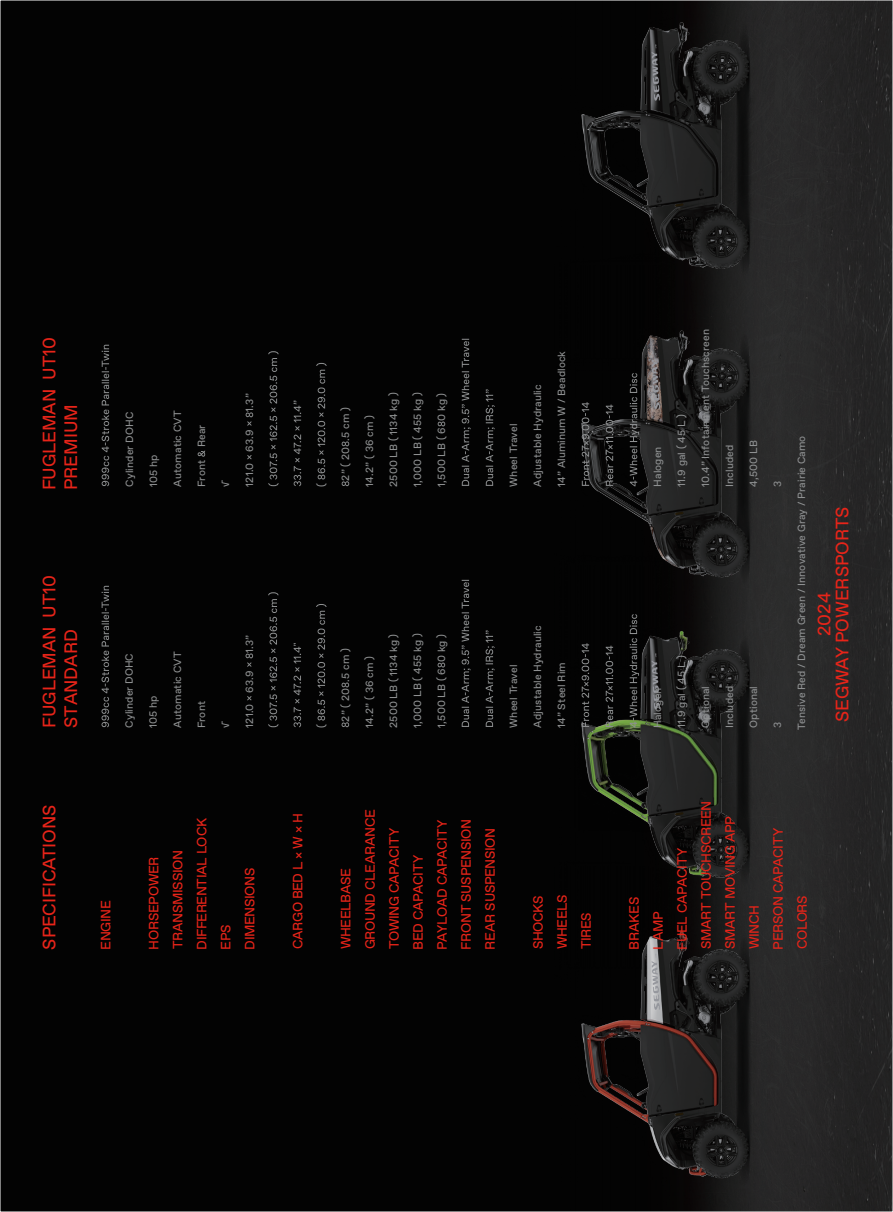
<style>
.page{position:relative;width:893px;height:1212px;background:#fff}
.page>*{position:absolute;margin:0;border:0;box-sizing:border-box;transform-origin:0 0}
.t1{font:18px/21.6px "ABC Favorit";color:#e72419}
.t2{font:13.5px/24px "ABC Favorit";letter-spacing:-.025em;color:#e72419}
.t3{font:10.5px "ABC Favorit";letter-spacing:.01em;color:#8e9091}
</style>
<div class="page">
<img style="left:2px;top:2px;width:889px;height:1208px">
<img style="left:539px;top:2px;width:241px;height:1208px">
<svg style="left:102px;top:586px;width:7px;height:141px"></svg>
<svg style="left:247px;top:696px;width:5px;height:4px"></svg>
<svg style="left:246px;top:653px;width:7px;height:14px"></svg>
<svg style="left:268px;top:592px;width:11px;height:135px"></svg>
<svg style="left:294px;top:643px;width:7px;height:84px"></svg>
<svg style="left:316px;top:604px;width:11px;height:116px"></svg>
<svg style="left:342px;top:722px;width:7px;height:5px"></svg>
<svg style="left:342px;top:682px;width:7px;height:5px"></svg>
<svg style="left:438px;top:662px;width:7px;height:5px"></svg>
<svg style="left:462px;top:580px;width:8px;height:147px"></svg>
<svg style="left:486px;top:630px;width:8px;height:97px"></svg>
<svg style="left:582px;top:643px;width:7px;height:84px"></svg>
<svg style="left:606px;top:646px;width:7px;height:81px"></svg>
<svg style="left:630px;top:614px;width:9px;height:113px"></svg>
<svg style="left:102px;top:345px;width:7px;height:141px"></svg>
<svg style="left:198px;top:450px;width:7px;height:7px"></svg>
<svg style="left:247px;top:455px;width:5px;height:4px"></svg>
<svg style="left:246px;top:412px;width:7px;height:14px"></svg>
<svg style="left:268px;top:351px;width:11px;height:135px"></svg>
<svg style="left:294px;top:406px;width:7px;height:80px"></svg>
<svg style="left:316px;top:363px;width:11px;height:116px"></svg>
<svg style="left:342px;top:481px;width:7px;height:5px"></svg>
<svg style="left:342px;top:441px;width:7px;height:5px"></svg>
<svg style="left:438px;top:421px;width:7px;height:5px"></svg>
<svg style="left:462px;top:339px;width:9px;height:147px"></svg>
<svg style="left:486px;top:389px;width:9px;height:97px"></svg>
<svg style="left:582px;top:402px;width:7px;height:84px"></svg>
<svg style="left:606px;top:404px;width:7px;height:82px"></svg>
<svg style="left:630px;top:373px;width:9px;height:113px"></svg>
<h1 class="t1" style="left:39px;top:490px;width:155px;rotate:-90deg">FUGLEMAN UT10<br>PREMIUM</h1>
<p class="t3" style="left:123px;top:487px;width:76px;rotate:-90deg">Cylinder DOHC</p>
<p class="t3" style="left:147px;top:487px;width:34px;rotate:-90deg">105 hp</p>
<p class="t3" style="left:171px;top:487px;width:78px;rotate:-90deg">Automatic CVT</p>
<p class="t3" style="left:195px;top:487px;width:64px;rotate:-90deg">Front Rear</p>
<p class="t3" style="left:219px;top:487px;width:9px;rotate:-90deg">√</p>
<p class="t3" style="left:243px;top:412px;width:20px;rotate:-90deg">1.3”</p>
<p class="t3" style="left:291px;top:405px;width:6px;rotate:-90deg">”</p>
<p class="t3" style="left:243px;top:487px;width:59px;rotate:-90deg">121.0 63.9</p>
<p class="t3" style="left:315px;top:487px;width:5px;rotate:-90deg">(</p>
<p class="t3" style="left:339px;top:481px;width:75px;rotate:-90deg">2” ( 20 .5 cm )</p>
<p class="t3" style="left:363px;top:487px;width:73px;rotate:-90deg">14.2” ( 36 cm )</p>
<p class="t3" style="left:387px;top:487px;width:96px;rotate:-90deg">2500 LB ( 1134 kg )</p>
<p class="t3" style="left:411px;top:487px;width:96px;rotate:-90deg">1,000 LB ( 455 kg )</p>
<p class="t3" style="left:435px;top:487px;width:95px;rotate:-90deg">1,500 LB ( 6 0 kg )</p>
<p class="t3" style="left:507px;top:487px;width:64px;rotate:-90deg">Wheel Travel</p>
<p class="t3" style="left:531px;top:486px;width:103px;rotate:-90deg">Adjustable Hydraulic</p>
<p class="t3" style="left:555px;top:487px;width:137px;rotate:-90deg">14” Aluminum W / Beadlock</p>
<h1 class="t1" style="left:39px;top:728px;width:155px;rotate:-90deg">FUGLEMAN UT10<br>STANDARD</h1>
<p class="t3" style="left:123px;top:728px;width:76px;rotate:-90deg">Cylinder DOHC</p>
<p class="t3" style="left:147px;top:728px;width:34px;rotate:-90deg">105 hp</p>
<p class="t3" style="left:171px;top:728px;width:78px;rotate:-90deg">Automatic CVT</p>
<p class="t3" style="left:195px;top:728px;width:28px;rotate:-90deg">Front</p>
<p class="t3" style="left:219px;top:728px;width:9px;rotate:-90deg">√</p>
<p class="t3" style="left:243px;top:653px;width:20px;rotate:-90deg">1.3”</p>
<p class="t3" style="left:243px;top:728px;width:59px;rotate:-90deg">121.0 63.9</p>
<p class="t3" style="left:315px;top:728px;width:5px;rotate:-90deg">(</p>
<p class="t3" style="left:339px;top:722px;width:75px;rotate:-90deg">2” ( 20 .5 cm )</p>
<p class="t3" style="left:363px;top:728px;width:73px;rotate:-90deg">14.2” ( 36 cm )</p>
<p class="t3" style="left:387px;top:728px;width:96px;rotate:-90deg">2500 LB ( 1134 kg )</p>
<p class="t3" style="left:411px;top:728px;width:96px;rotate:-90deg">1,000 LB ( 455 kg )</p>
<p class="t3" style="left:435px;top:728px;width:95px;rotate:-90deg">1,500 LB ( 6 0 kg )</p>
<p class="t3" style="left:507px;top:728px;width:64px;rotate:-90deg">Wheel Travel</p>
<p class="t3" style="left:531px;top:728px;width:103px;rotate:-90deg">Adjustable Hydraulic</p>
<p class="t3" style="left:555px;top:728px;width:67px;rotate:-90deg">14” Steel Rim</p>
<h1 class="t1" style="left:39px;top:949px;width:147px;rotate:-90deg">SPECIFICATIONS</h1>
<p class="t2" style="left:94px;top:949px;width:50px;rotate:-90deg">ENGINE</p>
<p class="t2" style="left:142px;top:949px;width:133px;rotate:-90deg">HORSEPOWER<br>TRANSMISSION<br>DIFFERENTIAL LOCK<br>EPS<br>DIMENSIONS</p>
<p class="t2" style="left:286px;top:949px;width:138px;rotate:-90deg">CARGO BEDL × W ×H</p>
<p class="t2" style="left:334px;top:949px;width:142px;rotate:-90deg">WHEELBASE<br>GROUND CLEARANCE<br>TOWING CAPACITY<br>BED CAPACITY<br>PAYLOAD CAPACITY<br>FRONT SUSPENSION<br>REAR SUSPENSION</p>
<p class="t2" style="left:526px;top:949px;width:56px;text-align:justify;rotate:-90deg">SHOCKS WHEELS TIRES</p>
<p class="t3" style="left:651px;top:487px;width:42px;rotate:-90deg">Halogen</p>
<p class="t3" style="left:675px;top:487px;width:74px;rotate:-90deg">11.9 gal ( 45 L )</p>
<p class="t3" style="left:699px;top:487px;width:159px;rotate:-90deg">10.4” Infotainment Touchscreen</p>
<p class="t3" style="left:723px;top:487px;width:43px;rotate:-90deg">Included</p>
<p class="t3" style="left:747px;top:487px;width:48px;rotate:-90deg">4,500 LB</p>
<p class="t3" style="left:771px;top:487px;width:8px;rotate:-90deg">3</p>
<p class="t3" style="left:651px;top:728px;width:42px;rotate:-90deg">Halogen</p>
<p class="t3" style="left:675px;top:728px;width:74px;rotate:-90deg">11.9 gal ( 45 L )</p>
<p class="t3" style="left:699px;top:728px;width:43px;rotate:-90deg">Optional</p>
<p class="t3" style="left:723px;top:728px;width:43px;rotate:-90deg">Included</p>
<p class="t3" style="left:747px;top:728px;width:43px;rotate:-90deg">Optional</p>
<p class="t3" style="left:771px;top:728px;width:8px;rotate:-90deg">3</p>
<p class="t3" style="left:795px;top:730px;width:296px;rotate:-90deg">Tensive Red / Dream Green / Innovative Gray / Prairie Camo</p>
<h1 class="t1" style="left:816px;top:722px;width:217px;line-height:18px;text-align:center;rotate:-90deg">2024<br>SEGWAY POWERSPORTS</h1>
<p class="t2" style="left:622px;top:949px;width:150px;rotate:-90deg">BRAKES<br>LAMP<br>FUEL CAPACITY<br>SMART TOUCHSCREEN<br>SMART MOVING APP<br>WINCH<br>PERSON CAPACITY<br>COLORS</p>
</div>
